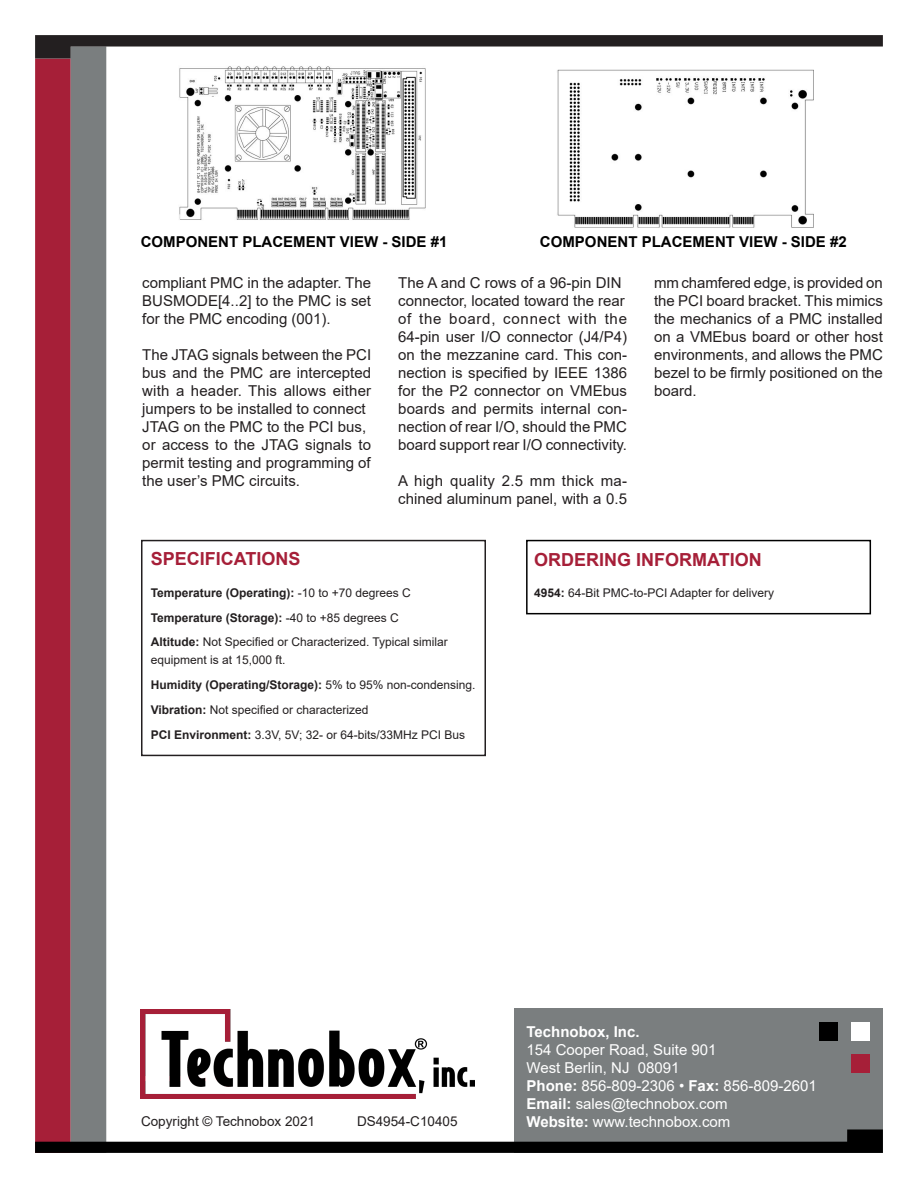
<style>
.page{position:relative;width:918px;height:1188px;background:#fff}
.page>*{position:absolute;margin:0;border:0;box-sizing:border-box;transform-origin:0 0}
.Body{font:700 18px "Arial";color:#a61f38}
.Datasheet_Body{font:15px/18px "Arial";color:#231f20;text-align:justify}
.t1{font:15px/18px "Arial";color:#fff}
.Body-2{font:700 15px "Arial";color:#000}
.t2{font:700 15px "Arial";color:#fff}
.t3{font:13.5px "Arial";color:#231f20}
.HTML_Body{font:12px/18px "Arial";color:#231f20}
.HTML_Body-2{font:700 12px "Arial";color:#231f20}
.Datasheet_Body-2{font:12px "Arial";color:#231f20}
.s1{font-weight:400}
.s2{font-weight:700}
</style>
<div class="page">
<div style="left:35px;top:59px;width:36px;height:1094px;background:#a61f38"></div>
<div style="left:71px;top:46px;width:35px;height:1107px;background:#7a7e7f"></div>
<div style="left:514px;top:1009px;width:369px;height:144px;background:#7a7e7f"></div>
<div style="left:851px;top:1022px;width:18px;height:18px;background:#fff"></div>
<div style="left:851px;top:1054px;width:18px;height:18px;background:#a61f38"></div>
<div style="left:819px;top:1022px;width:19px;height:18px;background:#000"></div>
<svg style="left:35px;top:1129px;width:848px;height:24px"></svg>
<img style="left:141px;top:1009px;width:333px;height:89px">
<svg style="left:35px;top:35px;width:848px;height:24px"></svg>
<img style="left:557px;top:69px;width:257px;height:159px">
<img style="left:179px;top:66px;width:247px;height:154px">
<div style="left:526px;top:540px;width:345px;height:74px;border:2px solid #000"></div>
<div style="left:141px;top:540px;width:345px;height:216px;border:2px solid #231f20"></div>
<p class="Body-2" style="left:540px;top:231px;width:308px">COMPONENT PLACEMENT VIEW - SIDE #2</p>
<p class="Body-2" style="left:141px;top:231px;width:308px">COMPONENT PLACEMENT VIEW - SIDE #1</p>
<p class="Datasheet_Body" style="left:142px;top:274px;width:230px">compliant PMC in the adapter. The BUSMODE[4..2] to the PMC is set for the PMC encoding (001).</p>
<p class="Datasheet_Body" style="left:142px;top:346px;width:230px">The JTAG signals between the PCI</p>
<p class="Datasheet_Body" style="left:142px;top:364px;width:230px">bus and the PMC are intercepted with a header. This allows either jumpers to be installed to connect</p>
<p class="Datasheet_Body" style="left:142px;top:418px;width:225px">JTAG on the PMC to the PCI bus,</p>
<p class="Datasheet_Body" style="left:142px;top:436px;width:230px">or access to the JTAG signals to permit testing and programming of</p>
<p class="Datasheet_Body" style="left:142px;top:472px;width:159px">the user’s PMC circuits.</p>
<p class="Datasheet_Body" style="left:398px;top:274px;width:225px">The A and C rows of a 96-pin DIN</p>
<p class="Datasheet_Body" style="left:398px;top:292px;width:228px">connector, located toward the rear</p>
<p class="Datasheet_Body" style="left:398px;top:310px;width:230px">of the board, connect with the 64-pin user I/O connector (J4/P4) on the mezzanine card. This con&shy;nection is specified by IEEE 1386 for the P2 connector on VMEbus boards and permits internal con&shy;nection of rear I/O, should the PMC board support rear I/O connectivity.</p>
<p class="Datasheet_Body" style="left:398px;top:472px;width:230px">A high quality 2.5 mm thick ma&shy;chined aluminum panel, with a 0.5</p>
<p class="Datasheet_Body" style="left:654px;top:274px;width:230px">mm chamfered edge, is provided on the PCI board bracket. This mimics the mechanics of a PMC installed on a VMEbus board or other host environments, and allows the PMC bezel to be firmly positioned on the board.</p>
<p class="Body" style="left:151px;top:546px;width:151px">SPECIFICATIONS</p>
<p class="HTML_Body-2" style="left:151px;top:584px;width:262px">Temperature (Operating): <span class="s1">-10 to +70 degrees C</span></p>
<p class="HTML_Body-2" style="left:151px;top:609px;width:250px">Temperature (Storage): <span class="s1">-40 to +85 degrees C</span></p>
<p class="HTML_Body" style="left:151px;top:633px;width:299px"><span class="s2">Altitude:</span> Not Specified or Characterized. Typical similar equipment is at 15,000 ft.</p>
<p class="HTML_Body-2" style="left:151px;top:676px;width:326px">Humidity (Operating/Storage): <span class="s1">5% to 95% non-condensing.</span></p>
<p class="HTML_Body" style="left:151px;top:701px;width:219px"><span class="s2">Vibration:</span> Not specified or characterized</p>
<p class="HTML_Body" style="left:151px;top:725px;width:316px"><span class="s2">PCI Environment:</span> 3.3V, 5V; 32- or 64-bits/33MHz PCI Bus</p>
<p class="Body" style="left:534px;top:547px;width:229px">ORDERING INFORMATION</p>
<p class="Datasheet_Body-2" style="left:534px;top:585px;width:242px"><span class="s2">4954:</span> 64-Bit PMC-to-PCI Adapter for delivery</p>
<p class="t3" style="left:141px;top:1112px;width:176px">Copyright © Technobox 2021</p>
<p class="t3" style="left:357px;top:1112px;width:102px">DS4954-C10405</p>
<p class="t2" style="left:526px;top:1021px;width:115px">Technobox, Inc.</p>
<p class="t1" style="left:526px;top:1041px;width:192px">154 Cooper Road, Suite 901</p>
<p class="t1" style="left:526px;top:1059px;width:155px">West Berlin, NJ 08091</p>
<p class="t1" style="left:526px;top:1077px;width:292px"><span class="s2">Phone:</span> 856-809-2306 • <span class="s2">Fax:</span> 856-809-2601<br><span class="s2">Email:</span> sales@technobox.com</p>
<p class="t1" style="left:526px;top:1113px;width:205px"><span class="s2">Website:</span> www.technobox.com</p>
</div>
